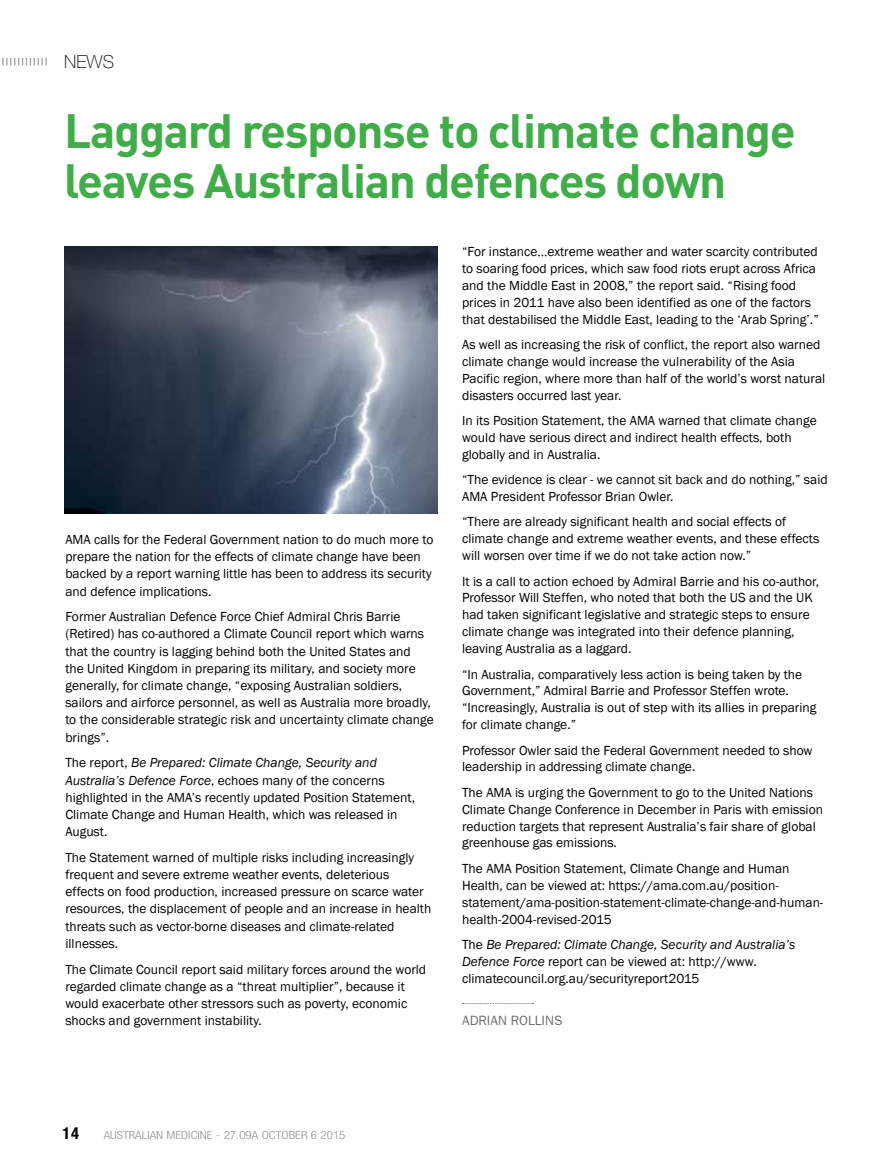
<style>
.page{position:relative;width:893px;height:1170px;background:#fff}
.page>*{position:absolute;margin:0;border:0;box-sizing:border-box;transform-origin:0 0}
.t1{font:700 47.4px/50.1px "DIN";letter-spacing:-.03em;color:#41ad49}
.t2{font:100 18px "Helvetica Neue";color:#000}
.t3{font:700 condensed 16.5px "Helvetica Neue";color:#000}
.t4{font:13.5px/16.8px "Franklin Gothic";color:#000}
.t5{font:13.5px "ITC Franklin Gothic Std";color:#6d6e71}
.t6{font:300 condensed 11.25px "Helvetica Neue";color:#939598;scale:1.15 1}
.s1{font-style:italic}
.s2{font-size:11.25px;color:#fff}
</style>
<div class="page">
<svg style="left:2px;top:58px;width:45px;height:7px"></svg>
<img style="left:64px;top:246px;width:373px;height:267px">
<h2 class="t2" style="left:64px;top:52px;width:51px">NEWS</h2>
<h1 class="t1" style="left:64px;top:104px;width:733px">Laggard response to climate change leaves Australian defences down</h1>
<p class="t4" style="left:65px;top:531px;width:369px;line-height:17.2px">AMA calls for the Federal Government nation to do much more to prepare the nation for the effects of climate change have been backed by a report warning little has been to address its security and defence implications.</p>
<p class="t4" style="left:65px;top:608px;width:370px;line-height:17.2px">Former Australian Defence Force Chief Admiral Chris Barrie (Retired) has co-authored a Climate Council report which warns that the country is lagging behind both the United States and<br>the United Kingdom in preparing its military, and society more generally, for climate change, “exposing Australian soldiers, sailors and airforce personnel, as well as Australia more broadly, to the considerable strategic risk and uncertainty climate change brings”.</p>
<p class="t4" style="left:65px;top:754px;width:351px;line-height:17.2px">The report, <span class="s1">Be Prepared: Climate Change, Security and Australia’s Defence Force</span>, echoes many of the concerns highlighted in the AMA’s recently updated Position Statement, Climate Change and Human Health, which was released in August.</p>
<p class="t4" style="left:65px;top:849px;width:367px;line-height:17.2px">The Statement warned of multiple risks including increasingly frequent and severe extreme weather events, deleterious effects on food production, increased pressure on scarce water resources, the displacement of people and an increase in health threats such as vector-borne diseases and climate-related illnesses.</p>
<p class="t4" style="left:65px;top:960px;width:362px;line-height:17.2px">The Climate Council report said military forces around the world regarded climate change as a “threat multiplier”, because it would exacerbate other stressors such as poverty, economic shocks and government instability.</p>
<p class="t4" style="left:462px;top:243px;width:358px">“For instance…extreme weather and water scarcity contributed to soaring food prices, which saw food riots erupt across Africa and the Middle East in 2008,” the report said. “Rising food prices in 2011 have also been identified as one of the factors that destabilised the Middle East, leading to the ‘Arab Spring’.”</p>
<p class="t4" style="left:462px;top:336px;width:365px">As well as increasing the risk of conflict, the report also warned climate change would increase the vulnerability of the Asia Pacific region, where more than half of the world’s worst natural disasters occurred last year.</p>
<p class="t4" style="left:462px;top:412px;width:356px">In its Position Statement, the AMA warned that climate change would have serious direct and indirect health effects, both globally and in Australia.</p>
<p class="t4" style="left:462px;top:471px;width:367px">“The evidence is clear - we cannot sit back and do nothing,” said<br>AMA President Professor Brian Owler.</p>
<p class="t4" style="left:462px;top:513px;width:359px">“There are already significant health and social effects of climate change and extreme weather events, and these effects will worsen over time if we do not take action now.”</p>
<p class="t4" style="left:462px;top:573px;width:359px">It is a call to action echoed by Admiral Barrie and his co-author, Professor Will Steffen, who noted that both the US and the UK had taken significant legislative and strategic steps to ensure climate change was integrated into their defence planning, leaving Australia as a laggard.</p>
<p class="t4" style="left:462px;top:665px;width:356px">“In Australia, comparatively less action is being taken by the Government,” Admiral Barrie and Professor Steffen wrote. “Increasingly, Australia is out of step with its allies in preparing for climate change.”</p>
<p class="t4" style="left:462px;top:741px;width:352px">Professor Owler said the Federal Government needed to show leadership in addressing climate change.</p>
<p class="t4" style="left:462px;top:784px;width:362px">The AMA is urging the Government to go to the United Nations Climate Change Conference in December in Paris with emission reduction targets that represent Australia’s fair share of global greenhouse gas emissions.</p>
<p class="t4" style="left:462px;top:860px;width:363px">The AMA Position Statement, Climate Change and Human Health, can be viewed at: https://ama.com.au/position&shy;statement/ama-position-statement-climate-change-and-human&shy;health-2004-revised-2015</p>
<p class="t4" style="left:462px;top:936px;width:335px">The <span class="s1">Be Prepared: Climate Change, Security and Australia’s<br>Defence Force</span> report can be viewed at: http://www. climatecouncil.org.au/securityreport2015</p>
<p class="t5" style="left:462px;top:1012px;width:102px">ADRIAN ROLLINS</p>
<p class="t3" style="left:63px;top:1122px;width:29px">14<span class="s2">14</span></p>
<p class="t6" style="left:104px;top:1128px;width:212px">AUSTRALIAN MEDICINE - 27.09A OCTOBER 6 2015</p>
</div>
